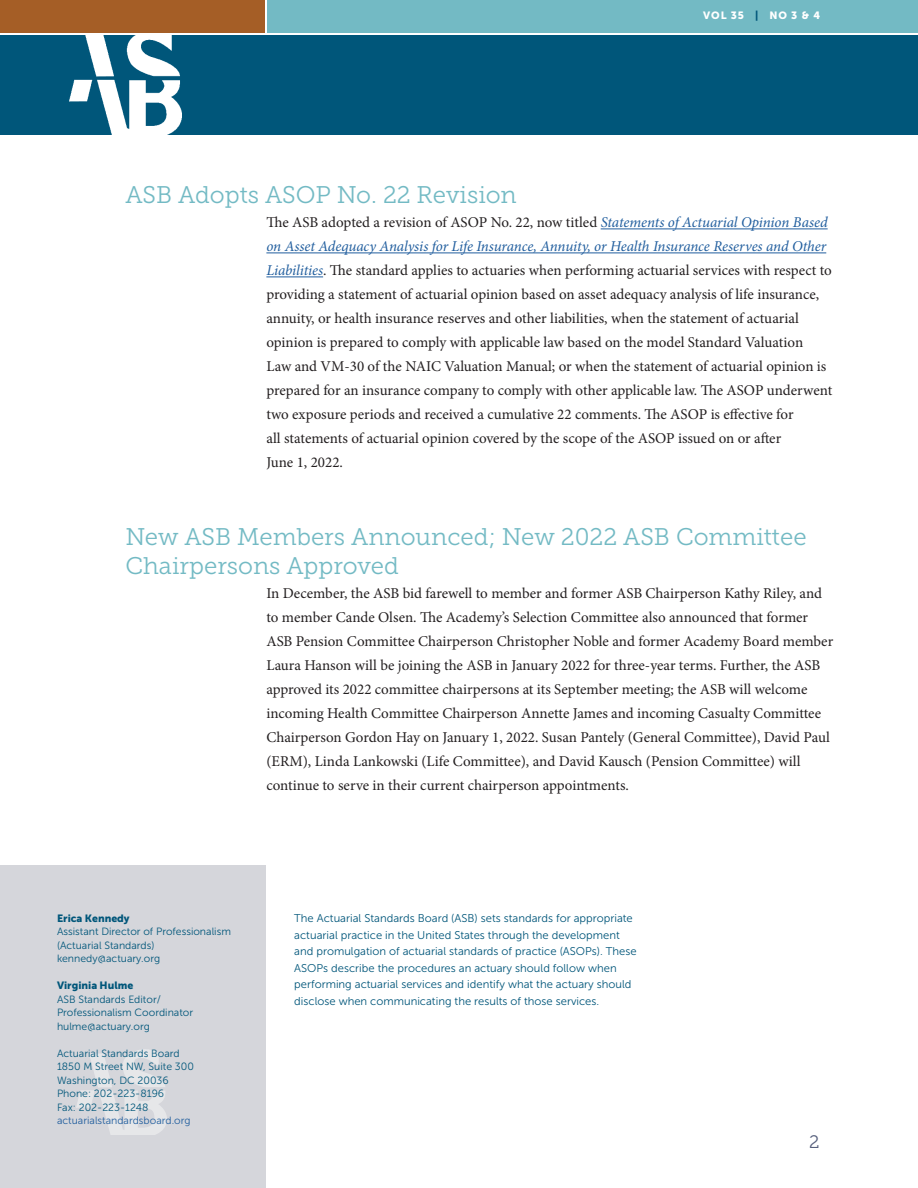
<style>
.page{position:relative;width:918px;height:1188px;background:#fff}
.page>*{position:absolute;margin:0;border:0;box-sizing:border-box;transform-origin:0 0}
.article_heads{font:24px/28.8px "Museo Slab 300";color:#73bac4}
.Big_Heads{font:18px "Museo Slab 300";color:#57607d}
.Text{font:15px/24px "Minion Pro";color:#231f20}
.meeting_compliance{font:11.25px/16.5px "Museo Sans 300";color:#00567a}
.basic_copy{font:10.5px/13.5px "Museo Sans 300";color:#00567a}
.comments{font:10.5px "Museo Sans 300";color:#00567a}
.comments-2{font:10.5px "Museo Sans 300";color:#215e9e}
.basic_copy-2{font:10.5px "Museo Sans 900";color:#00567a}
.program_area{font:10.5px "Museo Sans 900";letter-spacing:.09em;color:#fff}
.s1{color:#00567a}
.s2{font-style:italic;color:#215e9e}
</style>
<div class="page">
<hr style="left:601px;top:229px;width:227px;height:1px;background:#215e9e">
<hr style="left:266px;top:253px;width:560px;height:1px;background:#215e9e">
<hr style="left:266px;top:277px;width:57px;height:1px;background:#215e9e">
<div style="left:0;top:866px;width:266px;height:322px;background:#d5d6db"></div>
<img style="left:76px;top:1050px;width:91px;height:84px">
<div style="left:267px;top:0;width:651px;height:32px;background:#73bac4"></div>
<div style="left:0;top:35px;width:918px;height:100px;background:#00567a"></div>
<img style="left:69px;top:32px;width:113px;height:103px">
<div style="left:0;top:0;width:265px;height:32px;background:#a55e26"></div>
<p class="program_area" style="left:703px;top:10px;width:119px">VOL 35 <span class="s1">|</span> NO 3 &amp; 4</p>
<p class="article_heads" style="left:125px;top:181px;width:393px">ASB Adopts ASOP No. 22 Revision</p>
<p class="Text" style="left:266px;top:211px;width:567px">The ASB adopted a revision of ASOP No. 22, now titled <span class="s2">Statements of Actuarial Opinion Based on Asset Adequacy Analysis for Life Insurance, Annuity, or Health Insurance Reserves and Other Liabilities</span>. The standard applies to actuaries when performing actuarial services with respect to providing a statement of actuarial opinion based on asset adequacy analysis of life insurance, annuity, or health insurance reserves and other liabilities, when the statement of actuarial opinion is prepared to comply with applicable law based on the model Standard Valuation<br>Law and VM-30 of the NAIC Valuation Manual; or when the statement of actuarial opinion is prepared for an insurance company to comply with other applicable law. The ASOP underwent two exposure periods and received a cumulative 22 comments. The ASOP is effective for<br>all statements of actuarial opinion covered by the scope of the ASOP issued on or after<br>June 1, 2022.</p>
<p class="article_heads" style="left:125px;top:522px;width:683px">New ASB Members Announced; New 2022 ASB Committee<br>Chairpersons Approved</p>
<p class="Text" style="left:266px;top:581px;width:568px">In December, the ASB bid farewell to member and former ASB Chairperson Kathy Riley, and to member Cande Olsen. The Academy’s Selection Committee also announced that former ASB Pension Committee Chairperson Christopher Noble and former Academy Board member Laura Hanson will be joining the ASB in January 2022 for three-year terms. Further, the ASB approved its 2022 committee chairpersons at its September meeting; the ASB will welcome incoming Health Committee Chairperson Annette James and incoming Casualty Committee Chairperson Gordon Hay on January 1, 2022. Susan Pantely (General Committee), David Paul (ERM), Linda Lankowski (Life Committee), and David Kausch (Pension Committee) will continue to serve in their current chairperson appointments.</p>
<p class="basic_copy-2" style="left:57px;top:912px;width:74px">Erica Kennedy</p>
<p class="basic_copy" style="left:57px;top:925px;width:175px">Assistant Director of Professionalism (Actuarial Standards) kennedy@actuary.org</p>
<p class="basic_copy-2" style="left:57px;top:980px;width:78px">Virginia Hulme</p>
<p class="basic_copy" style="left:57px;top:992px;width:138px">ASB Standards Editor/<br>Professionalism Coordinator</p>
<p class="basic_copy" style="left:57px;top:1019px;width:94px">hulme@actuary.org</p>
<p class="comments" style="left:57px;top:1047px;width:124px">Actuarial Standards Board</p>
<p class="comments" style="left:57px;top:1061px;width:139px">1850 M Street NW, Suite 300</p>
<p class="comments" style="left:57px;top:1074px;width:113px">Washington, DC 20036</p>
<p class="comments" style="left:57px;top:1088px;width:109px">Phone: 202-223-8196</p>
<p class="comments" style="left:57px;top:1101px;width:93px">Fax: 202-223-1248</p>
<p class="comments-2" style="left:57px;top:1115px;width:135px">actuarialstandardsboard.org</p>
<p class="meeting_compliance" style="left:294px;top:910px;width:344px">The Actuarial Standards Board (ASB) sets standards for appropriate actuarial practice in the United States through the development and promulgation of actuarial standards of practice (ASOPs). These ASOPs describe the procedures an actuary should follow when performing actuarial services and identify what the actuary should disclose when communicating the results of those services.</p>
<p class="Big_Heads" style="left:809px;top:1132px;width:12px">2</p>
</div>
